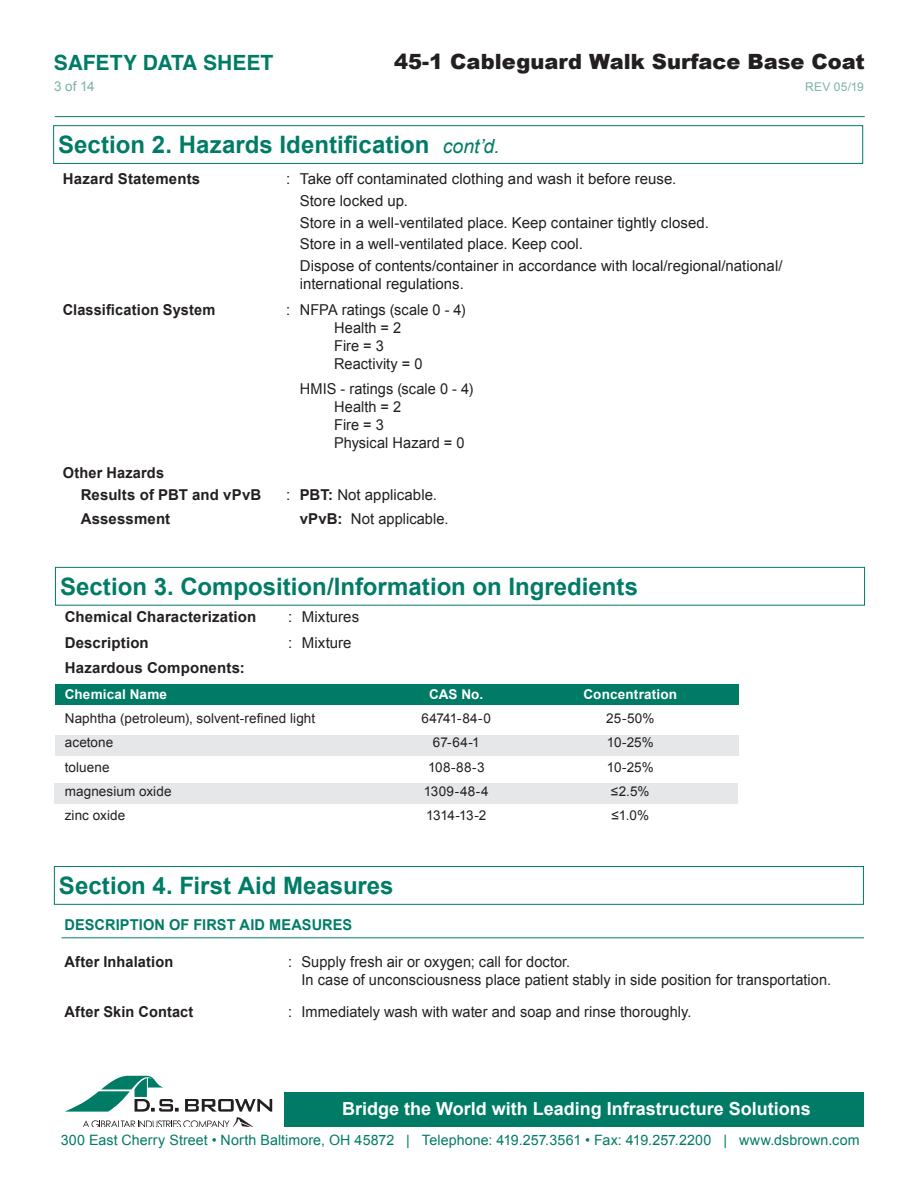
<style>
.page{position:relative;width:918px;height:1188px;background:#fff}
.page>*{position:absolute;margin:0;border:0;box-sizing:border-box;transform-origin:0 0}
.t1{font:700 24px "Arial";color:#007c66}
.t2{font:900 21px "Arial";color:#231f20}
.t3{font:700 21px "Helvetica";letter-spacing:-.005em;color:#007c66}
.t4{font:700 18px "Arial";color:#fff}
.t5{font:15px/18px "Arial";letter-spacing:.005em;color:#231f20}
.t6{font:700 15px/22.5px "Arial";letter-spacing:.01em;color:#231f20}
.t7{font:700 15px "Arial";letter-spacing:.01em;color:#007c66}
.t8{font:14.25px "Arial";letter-spacing:.005em;color:#007c66}
.t9{font:13.5px "Arial";letter-spacing:.005em;color:#231f20}
.t10{font:700 13.5px "Arial";letter-spacing:.01em;color:#fff}
.t11{font:13.5px "Arial";color:#7bb2a7}
.t12{font:12px "Arial";letter-spacing:.02em;color:#7bb2a7}
.s1{font-weight:400;font-style:italic;font-size:19.5px}
.s2{font-weight:700}
</style>
<div class="page">
<div style="left:285px;top:1092px;width:579px;height:35px;background:#007c66"></div>
<hr style="left:55px;top:116px;width:810px;height:1px;background:#007c66">
<svg style="left:65px;top:1076px;width:207px;height:51px"></svg>
<div style="left:53px;top:125px;width:810px;height:39px;border:1px solid #007c66"></div>
<div style="left:55px;top:735px;width:684px;height:21px;background:#e6e7e9"></div>
<div style="left:55px;top:684px;width:684px;height:20px;background:#007c66"></div>
<div style="left:55px;top:567px;width:810px;height:39px;border:1px solid #007c66"></div>
<div style="left:54px;top:783px;width:684px;height:21px;background:#e6e7e9"></div>
<div style="left:54px;top:866px;width:810px;height:39px;border:1px solid #007c66"></div>
<hr style="left:62px;top:937px;width:802px;height:1px;background:#007c66">
<h2 class="t3" style="left:54px;top:45px;width:221px">SAFETY DATA SHEET</h2>
<h2 class="t2" style="left:394px;top:46px;width:472px">45-1 Cableguard Walk Surface Base Coat</h2>
<p class="t12" style="left:805px;top:79px;width:60px">REV 05/19</p>
<p class="t11" style="left:54px;top:77px;width:42px">3 of 14</p>
<h1 class="t1" style="left:58px;top:129px;width:443px">Section 2. Hazards Identification <span class="s1">cont’d.</span></h1>
<p class="t6" style="left:63px;top:168px;width:139px">Hazard Statements</p>
<p class="t5" style="left:300px;top:168px;width:484px;line-height:21.8px;text-indent:-13px">: Take off contaminated clothing and wash it before reuse.<br>Store locked up.<br>Store in a well-ventilated place. Keep container tightly closed.<br>Store in a well-ventilated place. Keep cool.<br>Dispose of contents/container in accordance with local/regional/national/</p>
<p class="t5" style="left:300px;top:275px;width:166px">international regulations.</p>
<p class="t6" style="left:63px;top:299px;width:154px">Classification System</p>
<p class="t5" style="left:334px;top:301px;width:133px;text-indent:-48px">: NFPA ratings (scale 0 - 4)<br>Health = 2<br>Fire = 3<br>Reactivity = 0</p>
<p class="t5" style="left:334px;top:380px;width:141px;text-indent:-34px">HMIS - ratings (scale 0 - 4)<br>Health = 2<br>Fire = 3<br>Physical Hazard = 0</p>
<p class="t6" style="left:81px;top:462px;width:182px;text-indent:-18px">Other Hazards<br>Results of PBT and vPvB</p>
<p class="t5" style="left:286px;top:486px;width:152px">: <span class="s2">PBT:</span> Not applicable.</p>
<p class="t6" style="left:81px;top:508px;width:91px">Assessment</p>
<p class="t5" style="left:300px;top:510px;width:150px"><span class="s2">vPvB:</span> Not applicable.</p>
<h1 class="t1" style="left:60px;top:571px;width:579px">Section 3. Composition/Information on Ingredients</h1>
<p class="t6" style="left:65px;top:606px;width:193px">Chemical Characterization</p>
<p class="t5" style="left:288px;top:608px;width:72px">: Mixtures</p>
<p class="t6" style="left:65px;top:632px;width:85px">Description</p>
<p class="t5" style="left:288px;top:634px;width:65px">: Mixture</p>
<p class="t6" style="left:65px;top:657px;width:181px">Hazardous Components:</p>
<p class="t10" style="left:65px;top:685px;width:104px">Chemical Name</p>
<p class="t10" style="left:429px;top:685px;width:56px">CAS No.</p>
<p class="t10" style="left:583px;top:685px;width:95px">Concentration</p>
<p class="t9" style="left:65px;top:710px;width:252px">Naphtha (petroleum), solvent-refined light</p>
<p class="t9" style="left:422px;top:710px;width:71px">64741-84-0</p>
<p class="t9" style="left:606px;top:710px;width:50px">25-50%</p>
<p class="t9" style="left:65px;top:734px;width:50px">acetone</p>
<p class="t9" style="left:433px;top:734px;width:48px">67-64-1</p>
<p class="t9" style="left:607px;top:734px;width:48px">10-25%</p>
<p class="t9" style="left:65px;top:758px;width:46px">toluene</p>
<p class="t9" style="left:428px;top:758px;width:58px">108-88-3</p>
<p class="t9" style="left:607px;top:758px;width:48px">10-25%</p>
<p class="t9" style="left:65px;top:782px;width:108px">magnesium oxide</p>
<p class="t9" style="left:424px;top:782px;width:66px">1309-48-4</p>
<p class="t9" style="left:611px;top:782px;width:40px">≤2.5%</p>
<p class="t9" style="left:65px;top:806px;width:62px">zinc oxide</p>
<p class="t9" style="left:426px;top:806px;width:62px">1314-13-2</p>
<p class="t9" style="left:612px;top:806px;width:39px">≤1.0%</p>
<h1 class="t1" style="left:59px;top:870px;width:336px">Section 4. First Aid Measures</h1>
<p class="t7" style="left:65px;top:915px;width:289px">DESCRIPTION OF FIRST AID MEASURES</p>
<p class="t6" style="left:65px;top:951px;width:110px">After Inhalation</p>
<p class="t5" style="left:302px;top:953px;width:531px;text-indent:-14px">: Supply fresh air or oxygen; call for doctor.<br>In case of unconsciousness place patient stably in side position for transportation.</p>
<p class="t6" style="left:65px;top:1001px;width:130px">After Skin Contact</p>
<p class="t5" style="left:288px;top:1003px;width:405px">: Immediately wash with water and soap and rinse thoroughly.</p>
<p class="t4" style="left:342px;top:1097px;width:470px">Bridge the World with Leading Infrastructure Solutions</p>
<p class="t8" style="left:61px;top:1131px;width:800px">300 East Cherry Street • North Baltimore, OH 45872 | Telephone: 419.257.3561 • Fax: 419.257.2200 | www.dsbrown.com</p>
</div>
